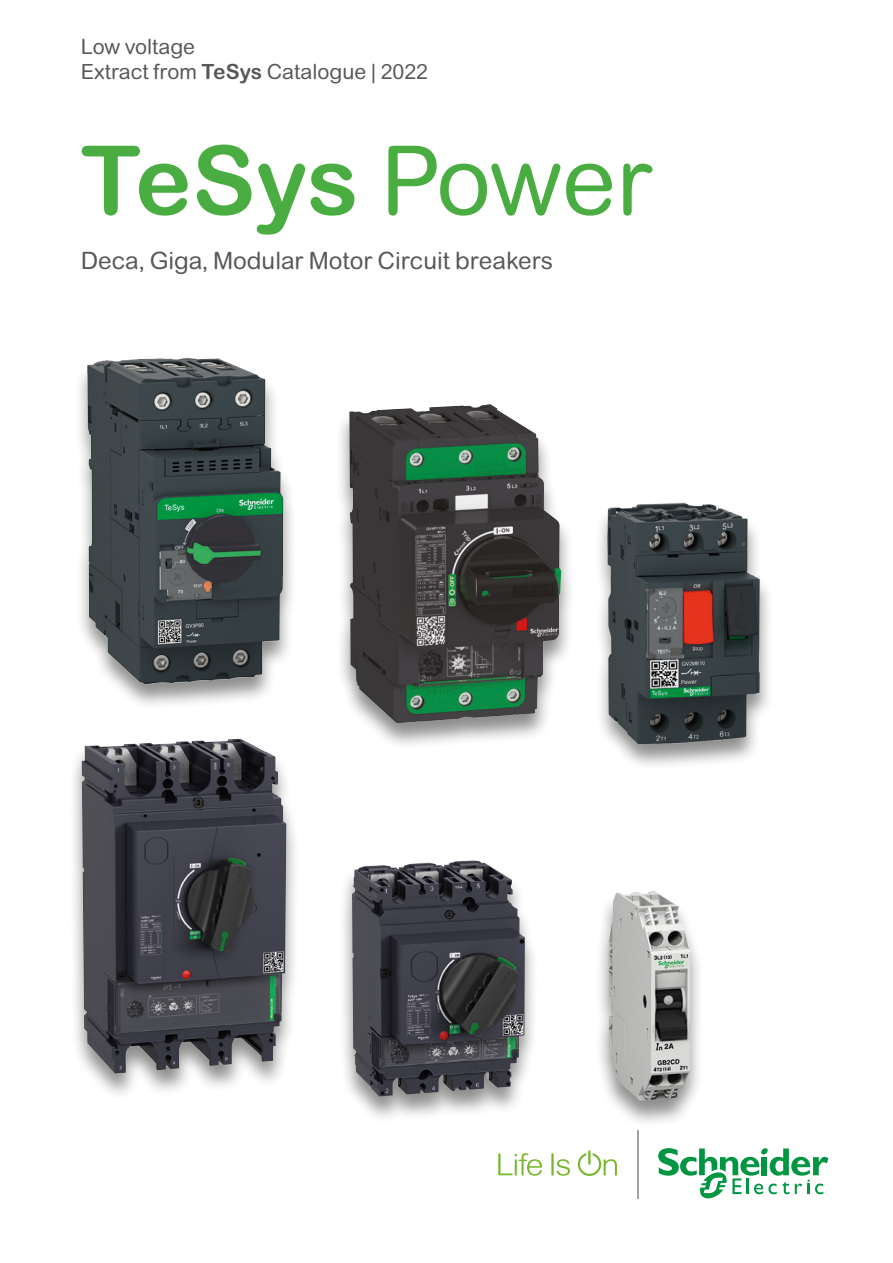
<style>
.page{position:relative;width:893px;height:1263px;background:#fff}
.page>*{position:absolute;margin:0;border:0;box-sizing:border-box;transform-origin:0 0}
.t1{font:700 96px "Arial Rounded MT Pro";letter-spacing:-.005em;color:#49ad41}
.t2{font:24px "Arial Rounded MT Pro";color:#575756}
.t3{font:21px/25.2px "Arial Rounded MT Pro";color:#575756}
.s1{font-weight:700}
.s2{font-weight:400}
</style>
<div class="page">
<svg style="left:498px;top:1153px;width:44px;height:23px"></svg>
<svg style="left:551px;top:1153px;width:19px;height:23px"></svg>
<svg style="left:578px;top:1150px;width:39px;height:26px"></svg>
<svg style="left:658px;top:1148px;width:170px;height:51px"></svg>
<hr style="left:637px;top:1131px;width:1px;height:68px;background:#9fa4aa">
<div style="left:74px;top:357px;width:223px;height:353px;background:#1d1d1b;opacity:.5"></div>
<img style="left:81px;top:357px;width:211px;height:337px">
<div style="left:335px;top:403px;width:240px;height:346px;background:#1d1d1b;opacity:.5"></div>
<img style="left:349px;top:404px;width:212px;height:319px">
<div style="left:594px;top:502px;width:180px;height:268px;background:#1d1d1b;opacity:.5"></div>
<img style="left:604px;top:502px;width:159px;height:246px">
<div style="left:338px;top:859px;width:201px;height:264px;background:#1d1d1b;opacity:.5"></div>
<img style="left:352px;top:861px;width:167px;height:235px">
<div style="left:68px;top:738px;width:232px;height:362px;background:#1d1d1b;opacity:.5"></div>
<img style="left:82px;top:739px;width:204px;height:334px">
<div style="left:594px;top:890px;width:111px;height:237px;background:#1d1d1b;opacity:.5"></div>
<img style="left:609px;top:891px;width:82px;height:210px">
<p class="t3" style="left:81px;top:34px;width:349px">Low voltage<br>Extract from <span class="s1">TeSys</span> Catalogue | 2022</p>
<h1 class="t1" style="left:81px;top:123px;width:573px">TeSys <span class="s2">Power</span></h1>
<p class="t2" style="left:81px;top:246px;width:474px">Deca, Giga, Modular Motor Circuit breakers</p>
</div>
